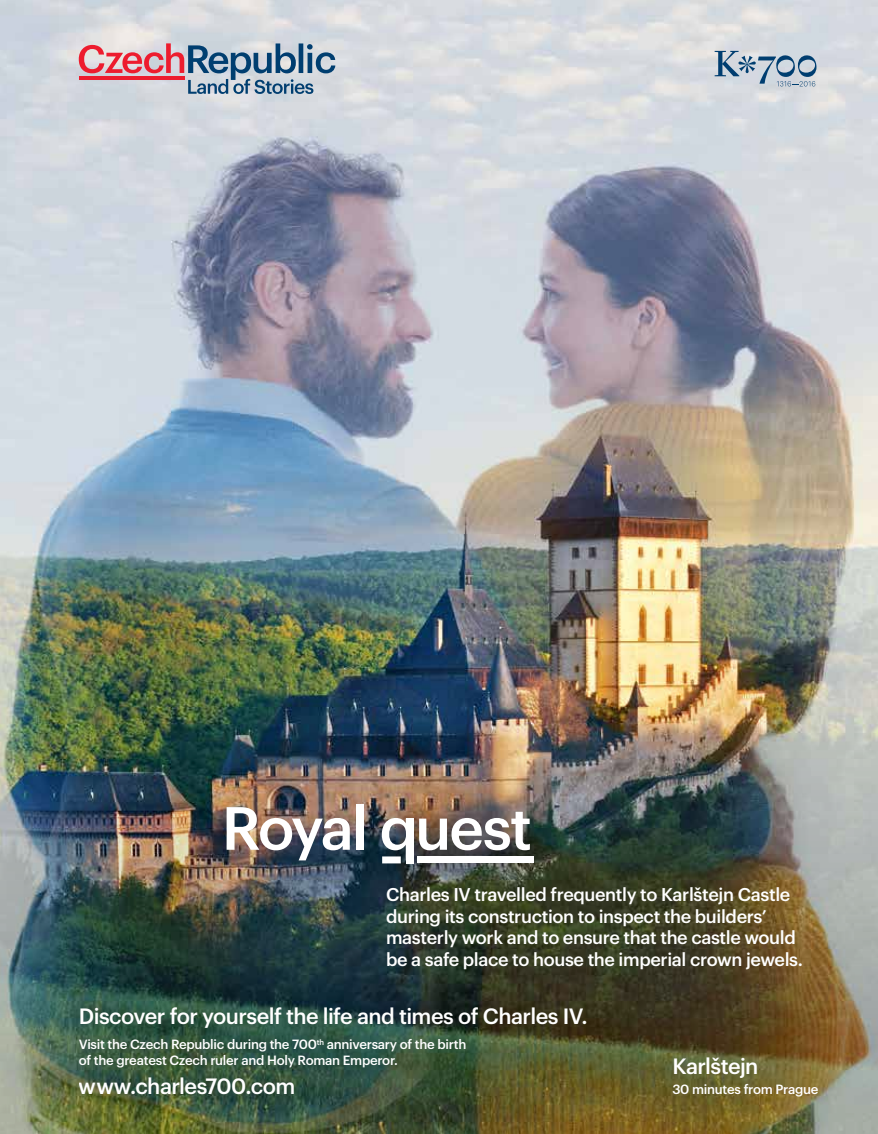
<style>
.page{position:relative;width:878px;height:1134px;background:#fff}
.page>*{position:absolute;margin:0;border:0;box-sizing:border-box;transform-origin:0 0}
.t1{font:500 59.55px "Graphik";letter-spacing:-.035em;color:#fff}
.t2{font:500 21.6px "Graphik";letter-spacing:-.025em;color:#fff}
.t3{font:500 18px/21.6px "Graphik";letter-spacing:-.02em;color:#fff}
.t4{font:500 13.2px/15.8px "Graphik";letter-spacing:-.02em;color:#fff}
</style>
<div class="page">
<img style="left:0;top:0;width:878px;height:631px">
<img style="left:0;top:631px;width:878px;height:503px">
<div style="left:417px;top:857px;width:116px;height:6px;background:#fff"></div>
<div style="left:382px;top:856px;width:19px;height:7px;background:#fff"></div>
<div style="left:406px;top:818px;width:7px;height:45px;background:#fff"></div>
<div style="left:69px;top:1068px;width:235px;height:37px;background:#000;opacity:.14"></div>
<div style="left:69px;top:997px;width:527px;height:81px;background:#000;opacity:.14"></div>
<svg style="left:714px;top:51px;width:102px;height:35px;background:#a3b5c5"></svg>
<svg style="left:79px;top:43px;width:256px;height:51px;background:#b0a4b4"></svg>
<h1 class="t1" style="left:222px;top:783px;width:312px">Royal quest</h1>
<p class="t3" style="left:386px;top:882px;width:418px">Charles IV travelled frequently to Karlštejn Castle during its construction to inspect the builders’ masterly work and to ensure that the castle would be a safe place to house the imperial crown jewels.</p>
<p class="t2" style="left:79px;top:1000px;width:510px">Discover for yourself the life and times of Charles IV.</p>
<p class="t4" style="left:79px;top:1035px;width:389px">Visit the Czech Republic during the 700<sup>th</sup> anniversary of the birth of the greatest Czech ruler and Holy Roman Emperor.</p>
<p class="t2" style="left:672px;top:1050px;width:88px">Karlštejn</p>
<p class="t2" style="left:79px;top:1070px;width:218px">www.charles700.com</p>
<p class="t4" style="left:672px;top:1080px;width:147px">30 minutes from Prague</p>
</div>
